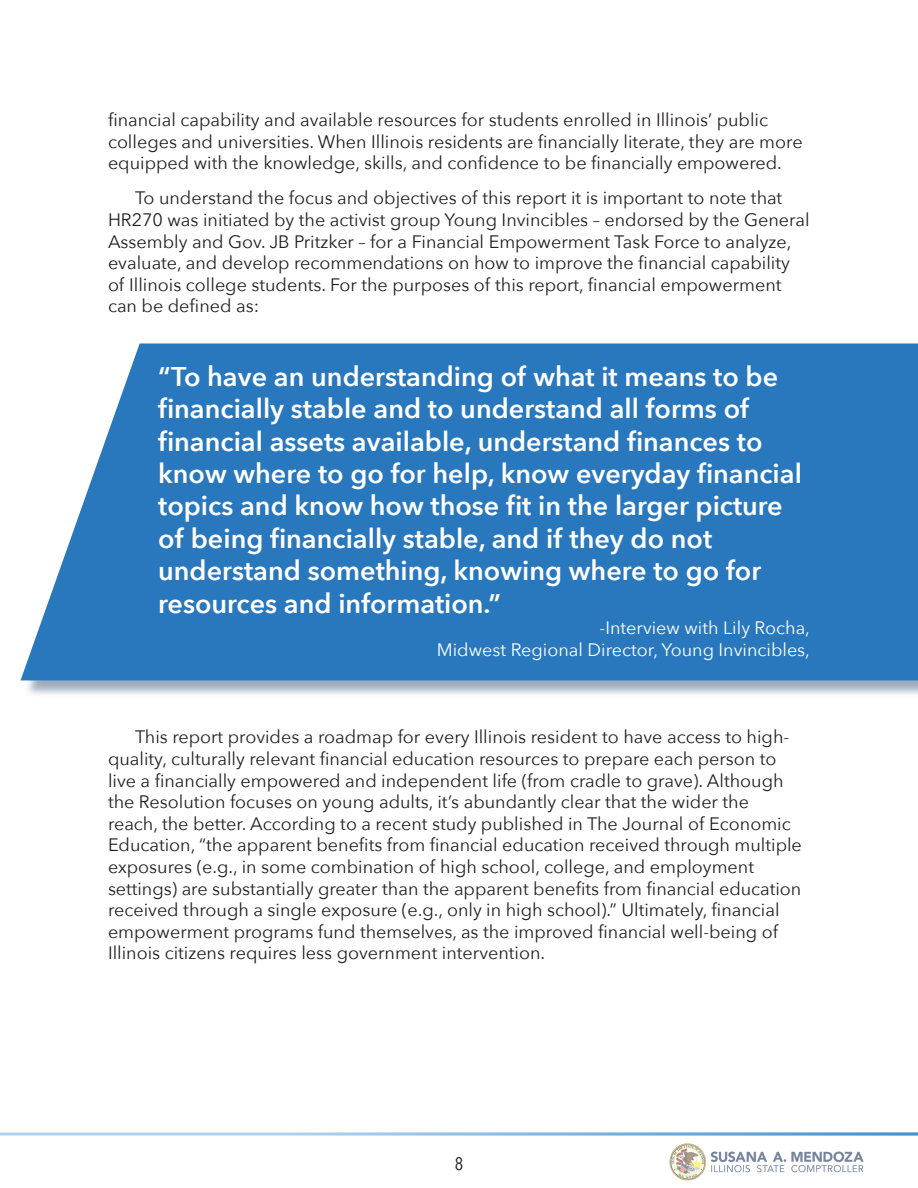
<style>
.page{position:relative;width:918px;height:1188px;background:#fff}
.page>*{position:absolute;margin:0;border:0;box-sizing:border-box;transform-origin:0 0}
.pull_quote{font:600 27px/32.4px "Avenir Next";color:#fff}
.comptroller_letter{font:18px/21.6px "Avenir Next";color:#231f20}
.pull_quote_attrib{font:18px "Avenir Next";color:#fff}
.t1{font:18px "Avenir Next Condensed";color:#231f20}
</style>
<div class="page">
<svg style="left:0;top:1132px;width:918px;height:4px;background:#a4c9e8"></svg>
<img style="left:669px;top:1143px;width:195px;height:38px">
<div style="left:23px;top:345px;width:895px;height:353px;background:#08305e;opacity:.4"></div>
<svg style="left:21px;top:343px;width:897px;height:337px;background:#3781c2"></svg>
<p class="comptroller_letter" style="left:108px;top:108px;width:696px">financial capability and available resources for students enrolled in Illinois’ public colleges and universities. When Illinois residents are financially literate, they are more equipped with the knowledge, skills, and confidence to be financially empowered.</p>
<p class="comptroller_letter" style="left:108px;top:186px;width:703px;text-indent:27px">To understand the focus and objectives of this report it is important to note that HR270 was initiated by the activist group Young Invincibles – endorsed by the General Assembly and Gov. JB Pritzker – for a Financial Empowerment Task Force to analyze, evaluate, and develop recommendations on how to improve the financial capability of Illinois college students. For the purposes of this report, financial empowerment can be defined as:</p>
<p class="pull_quote" style="left:158px;top:360px;width:645px">“To have an understanding of what it means to be financially stable and to understand all forms of financial assets available, understand finances to know where to go for help, know everyday financial topics and know how those fit in the larger picture of being financially stable, and if they do not understand something, knowing where to go for resources and information.”</p>
<p class="pull_quote_attrib" style="left:600px;top:613px;width:212px">-Interview with Lily Rocha,</p>
<p class="pull_quote_attrib" style="left:437px;top:634px;width:375px">Midwest Regional Director, Young Invincibles,</p>
<p class="comptroller_letter" style="left:108px;top:726px;width:695px;text-indent:27px">This report provides a roadmap for every Illinois resident to have access to high&shy;quality, culturally relevant financial education resources to prepare each person to live a financially empowered and independent life (from cradle to grave). Although the Resolution focuses on young adults, it’s abundantly clear that the wider the reach, the better. According to a recent study published in The Journal of Economic Education, “the apparent benefits from financial education received through multiple exposures (e.g., in some combination of high school, college, and employment settings) are substantially greater than the apparent benefits from financial education received through a single exposure (e.g., only in high school).” Ultimately, financial empowerment programs fund themselves, as the improved financial well-being of Illinois citizens requires less government intervention.</p>
<p class="t1" style="left:455px;top:1148px;width:10px">8</p>
</div>
